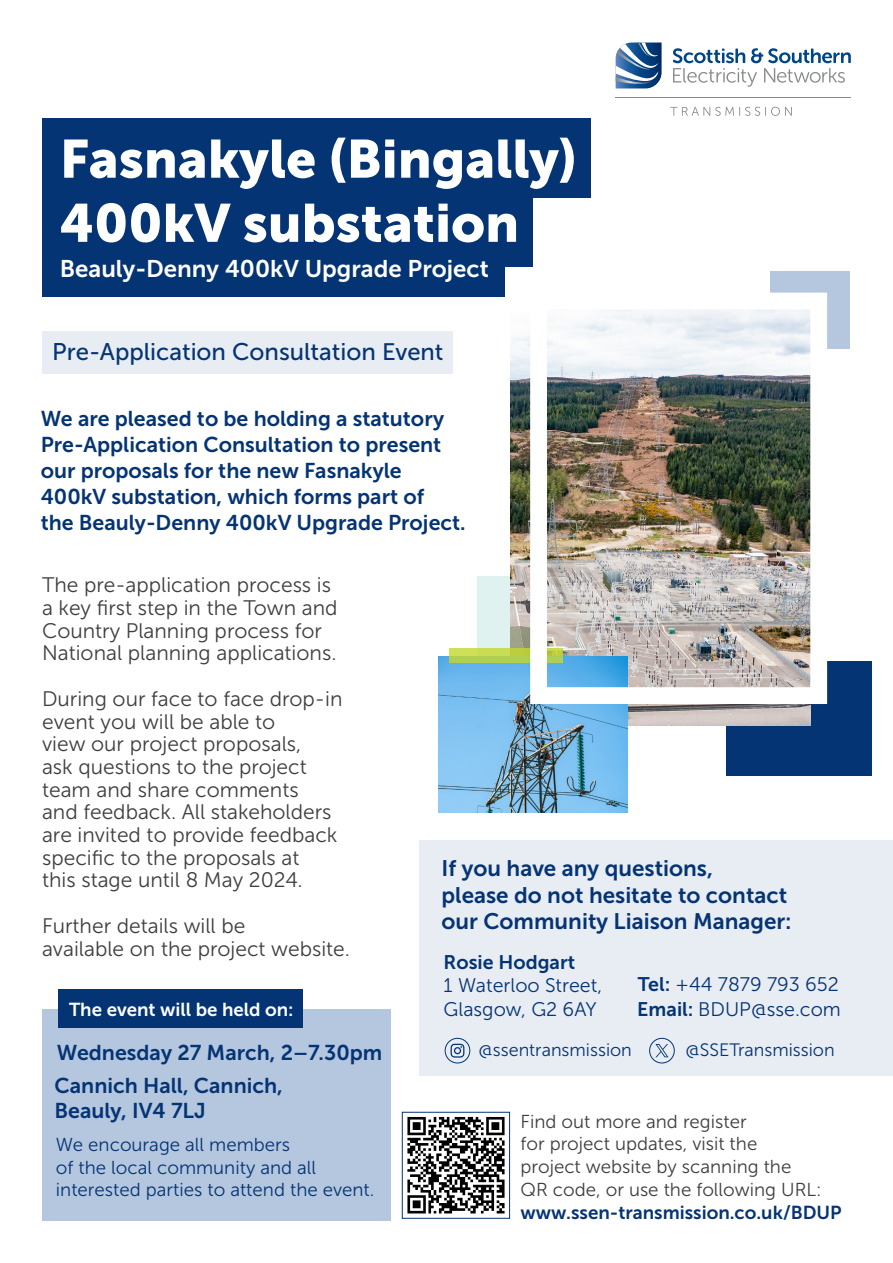
<style>
.page{position:relative;width:893px;height:1263px;background:#fff}
.page>*{position:absolute;margin:0;border:0;box-sizing:border-box;transform-origin:0 0}
.t1{font:53.4px/64.1px "Museo Sans 900";color:#fff}
.t2{font:24px "Museo Sans 500";color:#053474}
.t3{font:24px "Museo Sans 700";color:#fff}
.t4{font:22.5px/26.7px "Museo Sans 700";color:#053474}
.t5{font:21.3px/26.2px "Museo Sans 700";color:#053474}
.t6{font:21px/22.6px "Museo Sans 300";color:#3e3e3f}
.t7{font:19.65px/23.9px "Museo Sans 300";color:#053474}
.t8{font:19.65px "Museo Sans 700";color:#053474}
.t9{font:18.75px/22.6px "Museo Sans 300";color:#3e3e3f}
.t10{font:18.75px/22.6px "Museo Sans 300";color:#053474}
.t11{font:18.75px "Museo Sans 700";color:#053474}
.t12{font:18.75px "Museo Sans 700";color:#fff}
.t13{font:17.85px "Museo Sans 300";color:#053474}
.s1{font-size:23.85px}
.s2{font-family:"Museo Sans 700"}
</style>
<div class="page">
<div style="left:419px;top:840px;width:474px;height:236px;background:#e8edf4"></div>
<div style="left:771px;top:272px;width:79px;height:77px;background:#b5c7de"></div>
<div style="left:43px;top:331px;width:410px;height:42px;background:#e8edf4"></div>
<img style="left:407px;top:1116px;width:98px;height:98px">
<div style="left:402px;top:1112px;width:108px;height:106px;border:1px solid #053474"></div>
<div style="left:43px;top:118px;width:548px;height:80px;background:#053474"></div>
<div style="left:43px;top:178px;width:490px;height:88px;background:#053474"></div>
<div style="left:43px;top:248px;width:462px;height:48px;background:#053474"></div>
<div style="left:42px;top:1009px;width:348px;height:211px;background:#b5c7de"></div>
<div style="left:478px;top:577px;width:105px;height:105px;background:#e0f2f0"></div>
<div style="left:726px;top:661px;width:146px;height:114px;background:#053474"></div>
<div style="left:59px;top:989px;width:244px;height:38px;background:#053474"></div>
<img style="left:510px;top:311px;width:300px;height:415px">
<img style="left:438px;top:657px;width:189px;height:155px">
<div style="left:445px;top:1038px;width:25px;height:25px;border:1px solid #053474;border-radius:50%"></div>
<div style="left:649px;top:1038px;width:26px;height:25px;border:1px solid #053474;border-radius:50%"></div>
<svg style="left:450px;top:1044px;width:14px;height:13px"></svg>
<svg style="left:655px;top:1044px;width:13px;height:13px"></svg>
<svg style="left:616px;top:43px;width:46px;height:45px"></svg>
<svg style="left:673px;top:48px;width:178px;height:39px"></svg>
<hr style="left:616px;top:97px;width:235px;height:1px;background:#868a8e">
<svg style="left:670px;top:107px;width:122px;height:9px"></svg>
<svg style="left:450px;top:648px;width:113px;height:15px"></svg>
<svg style="left:492px;top:648px;width:71px;height:9px"></svg>
<div style="left:530px;top:293px;width:297px;height:411px;border:17px solid #fff"></div>
<h1 class="t1" style="left:60px;top:127px;width:519px">Fasnakyle (Bingally)<br>400kV substation</h1>
<p class="t3" style="left:60px;top:255px;width:430px">Beauly-Denny 400kV Upgrade Project</p>
<p class="t2" style="left:52px;top:338px;width:393px">Pre-Application Consultation <span class="s1">Event</span></p>
<p class="t5" style="left:41px;top:405px;width:426px">We are pleased to be holding a statutory Pre-Application Consultation to present our proposals for the new Fasnakyle 400kV substation, which forms part of<br>the Beauly-Denny 400kV Upgrade Project.</p>
<p class="t6" style="left:42px;top:574px;width:297px">The pre-application process is a key first step in the Town and<br>Country Planning process for<br>National planning applications.</p>
<p class="t6" style="left:42px;top:687px;width:302px">During our face to face drop-in event you will be able to<br>view our project proposals,<br>ask questions to the project team and share comments<br>and feedback. All stakeholders are invited to provide feedback specific to the proposals at<br>this stage until 8 May 2024.</p>
<p class="t6" style="left:42px;top:914px;width:309px">Further details will be<br>available on the project website.</p>
<p class="t12" style="left:69px;top:998px;width:226px">The event will be held on:</p>
<p class="t5" style="left:57px;top:1040px;width:327px">Wednesday 27 March, 2–7.30pm</p>
<p class="t5" style="left:55px;top:1073px;width:230px;line-height:25.3px">Cannich Hall, Cannich,<br>Beauly, IV4 7LJ</p>
<p class="t10" style="left:56px;top:1133px;width:320px">We encourage all members<br>of the local community and all interested parties to attend the event.</p>
<p class="t4" style="left:442px;top:855px;width:352px">If you have any questions,<br>please do not hesitate to contact our Community Liaison Manager:</p>
<p class="t8" style="left:444px;top:951px;width:133px">Rosie Hodgart</p>
<p class="t7" style="left:444px;top:974px;width:160px">1 Waterloo Street,<br>Glasgow, G2 6AY</p>
<p class="t7" style="left:638px;top:973px;width:202px"><span class="s2">Tel:</span> +44 7879 793 652</p>
<p class="t7" style="left:637px;top:998px;width:205px"><span class="s2">Email:</span> BDUP@sse.com</p>
<p class="t13" style="left:478px;top:1040px;width:155px">@ssentransmission</p>
<p class="t13" style="left:685px;top:1040px;width:151px">@SSETransmission</p>
<p class="t9" style="left:520px;top:1110px;width:303px">Find out more and register<br>for project updates, visit the project website by scanning the<br>QR code, or use the following URL:</p>
<p class="t11" style="left:520px;top:1202px;width:323px">www.ssen-transmission.co.uk/BDUP</p>
</div>
